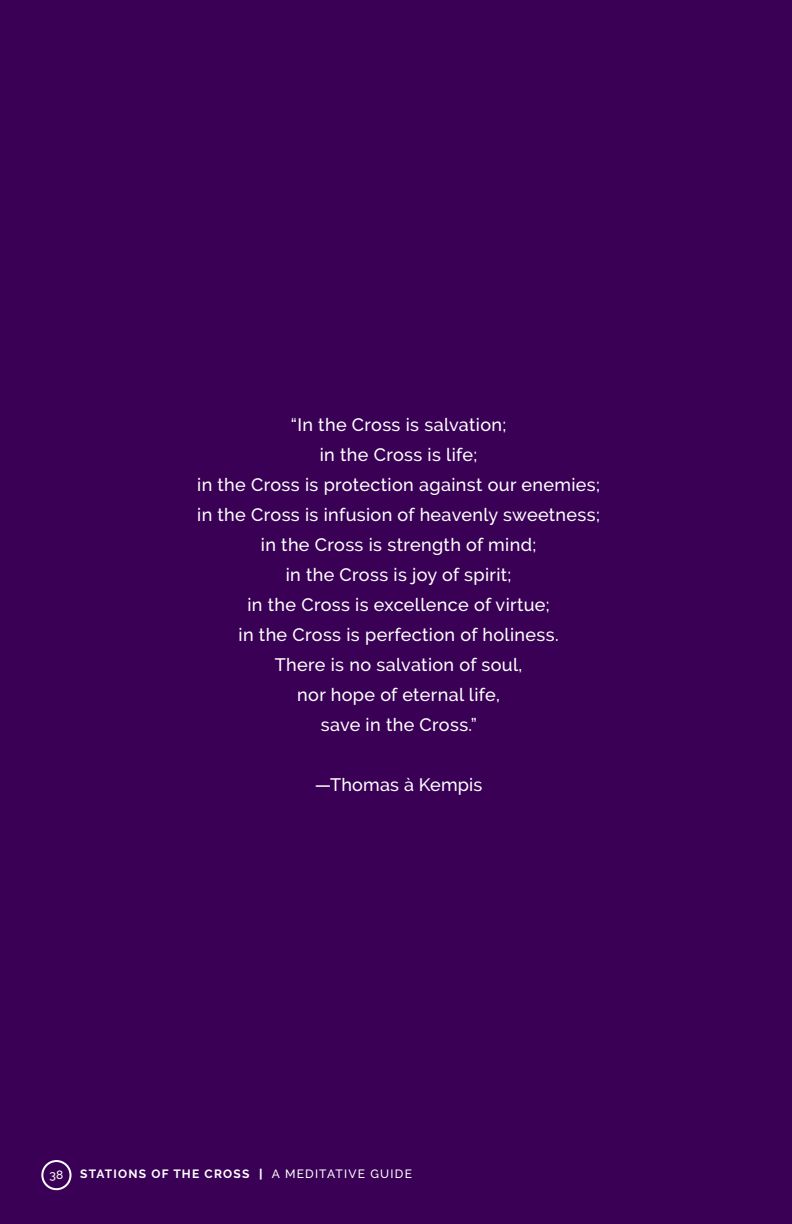
<style>
.page{position:relative;width:792px;height:1224px;background:#390055}
.page>*{position:absolute;margin:0;border:0;box-sizing:border-box;transform-origin:0 0}
.t1{font:500 18px/30px "Raleway";letter-spacing:.02em;color:#fff;text-align:center}
.t2{font:700 12px "Raleway";letter-spacing:.1em;color:#fff}
.t3{font:500 12px "Raleway";color:#fff}
.s1{font-weight:800}
.s2{font-weight:500}
</style>
<div class="page">
<div style="left:41px;top:1160px;width:31px;height:30px;border:2px solid #fff;border-radius:50%"></div>
<p class="t1" style="left:197px;top:410px;width:404px">“In the Cross is salvation;<br>in the Cross is life;<br>in the Cross is protection against our enemies; in the Cross is infusion of heavenly sweetness; in the Cross is strength of mind;<br>in the Cross is joy of spirit;<br>in the Cross is excellence of virtue;<br>in the Cross is perfection of holiness.<br>There is no salvation of soul,<br>nor hope of eternal life,<br>save in the Cross.”</p>
<p class="t1" style="left:315px;top:770px;width:169px">—Thomas à Kempis</p>
<p class="t3" style="left:50px;top:1168px;width:15px">38</p>
<p class="t2" style="left:80px;top:1167px;width:333px">STATIONS OF THE CROSS <span class="s1">|</span> <span class="s2">A MEDITATIVE GUIDE</span></p>
</div>
